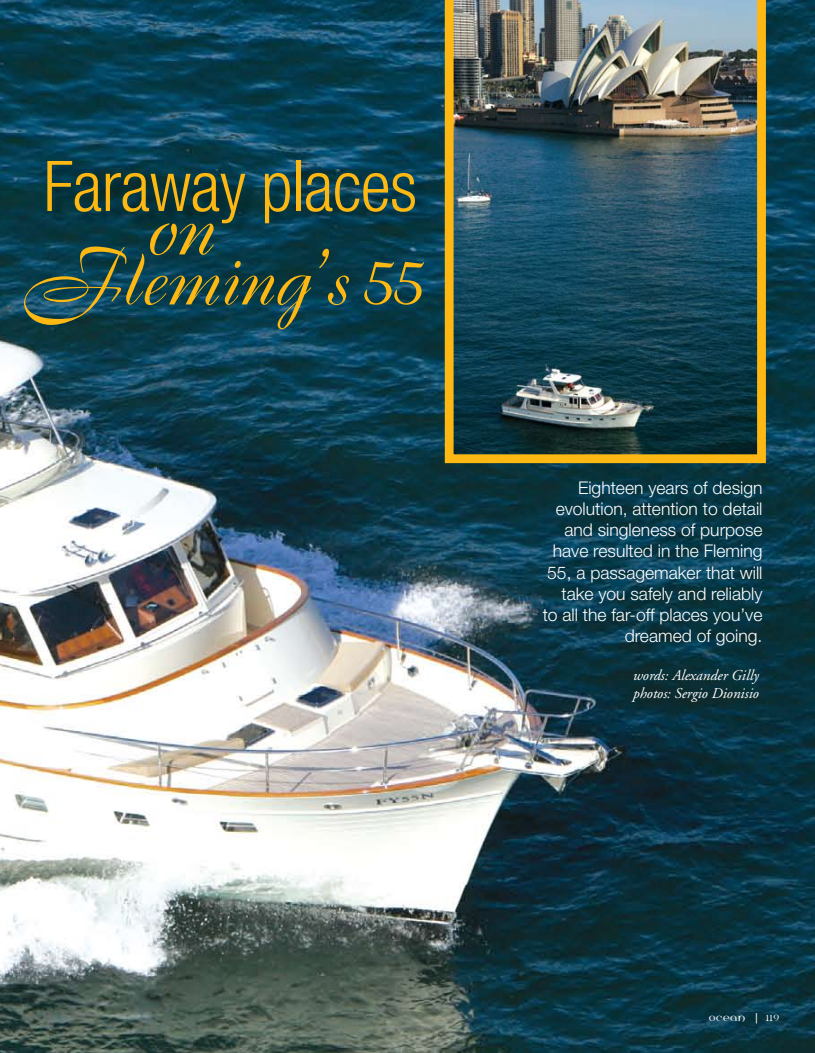
<style>
.page{position:relative;width:815px;height:1053px;background:#fff}
.page>*{position:absolute;margin:0;border:0;box-sizing:border-box;transform-origin:0 0}
.t1{font:82.5px "Boulevard";color:#fdb813}
.t2{font:77.5px "Boulevard";color:#fdb813}
.t3{font:300 condensed 70px "Helvetica Neue";letter-spacing:-.01em;color:#fdb813}
.t4{font:300 17.5px/21.2px "Helvetica Neue";color:#fff;text-align:right}
.t5{font:italic 15px/18px "Adobe Garamond";color:#fff}
.t6{font:15px "Percolator";color:#fff}
.s1{font-size:17.5px}
</style>
<div class="page">
<img style="left:0;top:0;width:815px;height:1052px">
<img style="left:445px;top:0;width:321px;height:463px">
<div style="left:49px;top:162px;width:713px;height:267px;background:#000;opacity:.29"></div>
<h3 class="t3" style="left:43px;top:146px;width:375px">Faraway places</h3>
<h1 class="t1" style="left:144px;top:173px;width:70px">on</h1>
<h2 class="t2" style="left:20px;top:228px;width:403px">Fleming’s 55</h2>
<p class="t4" style="left:543px;top:476px;width:221px">Eighteen years of design evolution, attention to detail and singleness of purpose have resulted in the Fleming<br>55, a passagemaker that will take you safely and reliably to all the far-off places you’ve dreamed of going.</p>
<p class="t5" style="left:632px;top:667px;width:127px">words: Alexander Gilly photos: Sergio Dionisio</p>
<p class="t6" style="left:708px;top:1006px;width:73px">ocean | <span class="s1">119</span></p>
</div>
